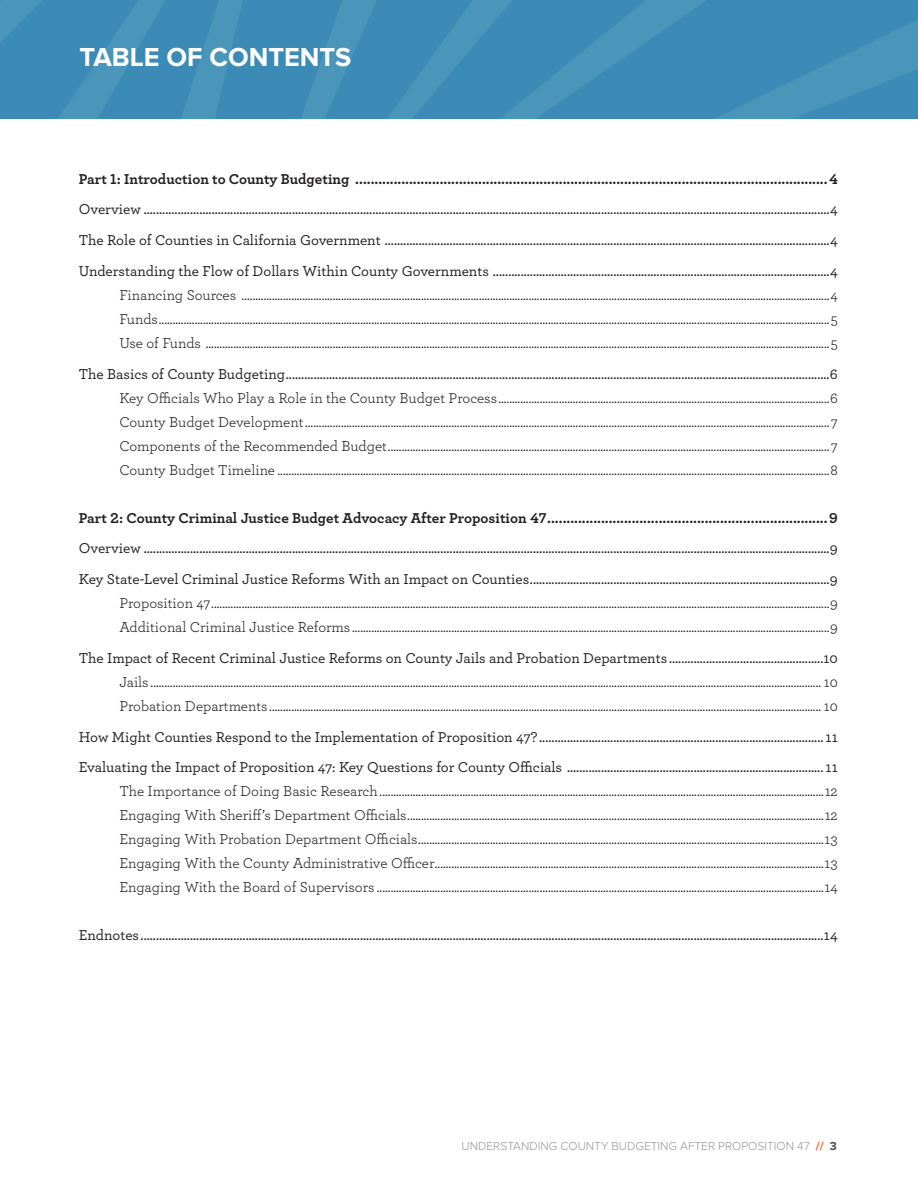
<style>
.page{position:relative;width:918px;height:1188px;background:#fff}
.page>*{position:absolute;margin:0;border:0;box-sizing:border-box;transform-origin:0 0}
.t1{font:700 27px "Proxima Nova";color:#fff}
.t2{font:15px/24px "Archer";color:#231f20;text-align:justify}
.t3{font:500 15px/30.8px "Archer";color:#231f20}
.t4{font:15px "Archer Bold LF";color:#231f20}
.t5{font:300 12px "Proxima Nova";color:#939598}
.s1{font-weight:700;color:#f1592a}
.s2{font-weight:700;color:#4b4c4d}
</style>
<div class="page">
<svg style="left:0;top:0;width:918px;height:119px;background:#3f8db7"></svg>
<h1 class="t1" style="left:80px;top:41px;width:273px">TABLE OF CONTENTS</h1>
<p class="t4" style="left:79px;top:169px;width:760px">Part 1: Introduction to County Budgeting ...........................................................................................................................4</p>
<p class="t3" style="left:79px;top:193px;width:760px;text-align:justify">Overview ..............................................................................................................................................................................................................................4<br>The Role of Counties in California Government ................................................................................................................................................4<br>Understanding the Flow of Dollars Within County Governments .............................................................................................................4</p>
<p class="t2" style="left:119px;top:282px;width:720px">Financing Sources .....................................................................................................................................................................................................................4<br>Funds...................................................................................................................................................................................................................................................5<br>Use of Funds ..................................................................................................................................................................................................................................5</p>
<p class="t3" style="left:79px;top:358px;width:761px">The Basics of County Budgeting................................................................................................................................................................................6</p>
<p class="t2" style="left:119px;top:385px;width:720px">Key Officials Who Play a Role in the County Budget Process........................................................................................................................6<br>County Budget Development.............................................................................................................................................................................................. 7<br>Components of the Recommended Budget................................................................................................................................................................ 7<br>County Budget Timeline ........................................................................................................................................................................................................8</p>
<p class="t4" style="left:79px;top:508px;width:761px">Part 2: County Criminal Justice Budget Advocacy After Proposition 47.........................................................................9</p>
<p class="t3" style="left:79px;top:532px;width:761px">Overview ..............................................................................................................................................................................................................................9<br>Key State-Level Criminal Justice Reforms With an Impact on Counties.................................................................................................9</p>
<p class="t2" style="left:119px;top:591px;width:720px">Proposition 47................................................................................................................................................................................................................................9<br>Additional Criminal Justice Reforms .............................................................................................................................................................................9</p>
<p class="t3" style="left:79px;top:642px;width:761px">The Impact of Recent Criminal Justice Reforms on County Jails and Probation Departments ..................................................10</p>
<p class="t2" style="left:119px;top:669px;width:720px">Jails ................................................................................................................................................................................................................................................... 10<br>Probation Departments........................................................................................................................................................................................................ 10</p>
<p class="t3" style="left:79px;top:721px;width:761px">How Might Counties Respond to the Implementation of Proposition 47? ............................................................................................ 11<br>Evaluating the Impact of Proposition 47: Key Questions for County Officials ................................................................................... 11</p>
<p class="t2" style="left:119px;top:779px;width:720px">The Importance of Doing Basic Research.................................................................................................................................................................12<br>Engaging With Sheriff’s Department Officials.......................................................................................................................................................12<br>Engaging With Probation Department Officials...................................................................................................................................................13<br>Engaging With the County Administrative Officer.............................................................................................................................................13<br>Engaging With the Board of Supervisors ..................................................................................................................................................................14</p>
<p class="t3" style="left:79px;top:919px;width:761px">Endnotes.............................................................................................................................................................................................................................14</p>
<p class="t5" style="left:462px;top:1139px;width:377px">UNDERSTANDING COUNTY BUDGETING AFTER PROPOSITION 47 <span class="s1">//</span> <span class="s2">3</span></p>
</div>
